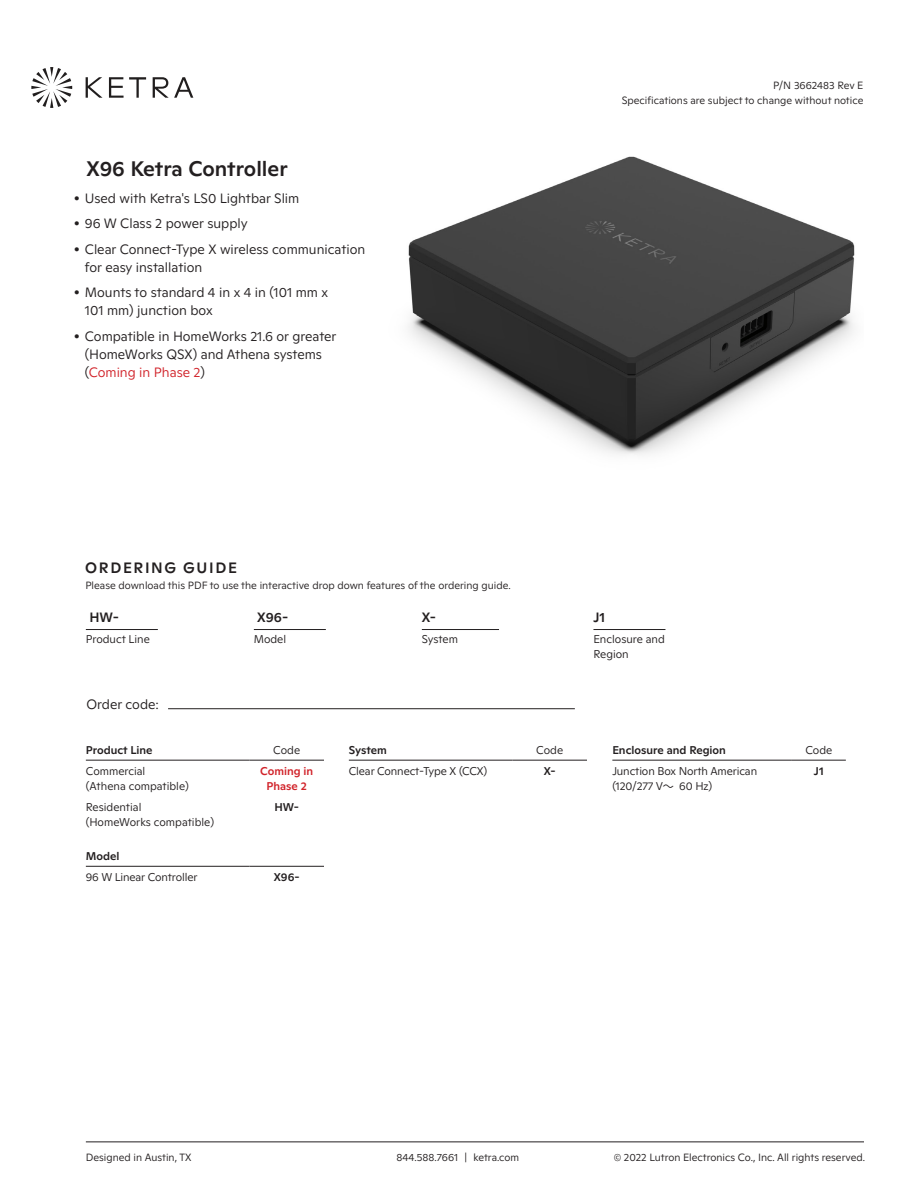
<style>
.page{position:relative;width:918px;height:1188px;background:#fff}
.page>*{position:absolute;margin:0;border:0;box-sizing:border-box;transform-origin:0 0}
.t1{font:500 21px "Ginto Normal";color:#231f20}
.t2{font:500 15px "Ginto Normal";letter-spacing:.11em;color:#231f20}
.Body_Copy{font:300 13.5px/18px "Ginto Normal";color:#231f20}
.Order_Guide_top_row{font:500 13.5px "Ginto Normal";color:#231f20}
.Order_Guide_bottom_r{font:300 11.25px/15px "Ginto Normal";letter-spacing:-.005em;color:#231f20}
.Order_Guide_bottom_r-2{font:500 11.25px "Ginto Normal";color:#231f20}
.Order_Guide_bottom_r-3{font:500 11.25px/15px "Ginto Normal";color:#d1232a;text-align:center}
.Footnotes{font:300 10.5px/15px "Ginto Normal";color:#231f20;text-align:right}
.s1{color:#d1232a}
.s2{font-family:"acdc";font-weight:400}
</style>
<div class="page">
<svg style="left:86px;top:77px;width:17px;height:21px"></svg>
<svg style="left:109px;top:77px;width:37px;height:21px"></svg>
<svg style="left:153px;top:77px;width:40px;height:21px"></svg>
<svg style="left:31px;top:67px;width:41px;height:41px"></svg>
<hr style="left:86px;top:1142px;width:778px;height:1px;background:#231f20">
<hr style="left:86px;top:629px;width:72px;height:1px;background:#231f20">
<hr style="left:254px;top:629px;width:72px;height:1px;background:#231f20">
<hr style="left:422px;top:629px;width:77px;height:1px;background:#231f20">
<hr style="left:593px;top:629px;width:72px;height:1px;background:#231f20">
<hr style="left:168px;top:708px;width:407px;height:1px;background:#231f20">
<hr style="left:86px;top:760px;width:163px;height:1px;background:#231f20">
<hr style="left:249px;top:760px;width:75px;height:1px;background:#231f20">
<hr style="left:86px;top:866px;width:163px;height:1px;background:#231f20">
<hr style="left:249px;top:866px;width:75px;height:1px;background:#231f20">
<hr style="left:349px;top:760px;width:163px;height:1px;background:#231f20">
<hr style="left:512px;top:760px;width:75px;height:1px;background:#231f20">
<hr style="left:612px;top:760px;width:180px;height:1px;background:#231f20">
<hr style="left:792px;top:760px;width:54px;height:1px;background:#231f20">
<img style="left:408px;top:156px;width:447px;height:299px">
<h2 class="t1" style="left:86px;top:153px;width:203px">X96 Ketra Controller</h2>
<p class="Body_Copy" style="left:85px;top:188px;width:216px">Used with Ketra's LS0 Lightbar Slim</p>
<p class="Body_Copy" style="left:85px;top:214px;width:164px">96 W Class 2 power supply</p>
<p class="Body_Copy" style="left:85px;top:239px;width:282px">Clear Connect-Type X wireless communication for easy installation</p>
<p class="Body_Copy" style="left:85px;top:283px;width:245px">Mounts to standard 4 in x 4 in (101 mm x<br>101 mm) junction box</p>
<p class="Body_Copy" style="left:85px;top:326px;width:253px">Compatible in HomeWorks 21.6 or greater (HomeWorks QSX) and Athena systems (<span class="s1">Coming in Phase 2</span>)</p>
<p class="Footnotes" style="left:622px;top:77px;width:243px">P/N 3662483 Rev E<br>Specifications are subject to change without notice</p>
<h3 class="t2" style="left:85px;top:557px;width:153px">ORDERING GUIDE</h3>
<p class="Order_Guide_top_row" style="left:89px;top:608px;width:31px">HW-</p>
<p class="Order_Guide_top_row" style="left:257px;top:608px;width:33px">X96-</p>
<p class="Order_Guide_top_row" style="left:422px;top:608px;width:16px">X-</p>
<p class="Order_Guide_top_row" style="left:593px;top:608px;width:13px">J1</p>
<p class="Order_Guide_bottom_r" style="left:86px;top:631px;width:65px">Product Line</p>
<p class="Order_Guide_bottom_r" style="left:254px;top:631px;width:34px">Model</p>
<p class="Order_Guide_bottom_r" style="left:422px;top:631px;width:38px">System</p>
<p class="Order_Guide_bottom_r" style="left:593px;top:631px;width:73px">Enclosure and<br>Region</p>
<p class="Body_Copy" style="left:87px;top:695px;width:74px">Order code:</p>
<p class="Footnotes" style="left:85px;top:577px;width:427px">Please download this PDF to use the interactive drop down features of the ordering guide.</p>
<p class="Order_Guide_bottom_r-2" style="left:86px;top:742px;width:68px">Product Line</p>
<p class="Order_Guide_bottom_r" style="left:273px;top:742px;width:28px">Code</p>
<p class="Order_Guide_bottom_r" style="left:86px;top:763px;width:105px">Commercial<br>(Athena compatible)</p>
<p class="Order_Guide_bottom_r-3" style="left:260px;top:763px;width:55px">Coming in<br>Phase 2</p>
<p class="Order_Guide_bottom_r" style="left:86px;top:799px;width:130px">Residential<br>(HomeWorks compatible)</p>
<p class="Order_Guide_bottom_r-2" style="left:274px;top:799px;width:26px">HW-</p>
<p class="Order_Guide_bottom_r-2" style="left:86px;top:848px;width:35px">Model</p>
<p class="Order_Guide_bottom_r" style="left:86px;top:869px;width:113px">96 W Linear Controller</p>
<p class="Order_Guide_bottom_r-2" style="left:274px;top:869px;width:27px">X96-</p>
<p class="Order_Guide_bottom_r-2" style="left:349px;top:742px;width:39px">System</p>
<p class="Order_Guide_bottom_r" style="left:536px;top:742px;width:28px">Code</p>
<p class="Order_Guide_bottom_r" style="left:349px;top:763px;width:140px">Clear Connect-Type X (CCX)</p>
<p class="Order_Guide_bottom_r-2" style="left:544px;top:763px;width:13px">X-</p>
<p class="Order_Guide_bottom_r-2" style="left:612px;top:742px;width:115px">Enclosure and Region</p>
<p class="Order_Guide_bottom_r" style="left:805px;top:742px;width:28px">Code</p>
<p class="Order_Guide_bottom_r" style="left:612px;top:763px;width:146px">Junction Box North American (120/277 V<span class="s2">~</span> 60 Hz)</p>
<p class="Order_Guide_bottom_r-2" style="left:814px;top:763px;width:11px">J1</p>
<p class="Footnotes" style="left:86px;top:1149px;width:107px">Designed in Austin, TX</p>
<p class="Footnotes" style="left:396px;top:1149px;width:124px">844.588.7661 | ketra.com</p>
<p class="Footnotes" style="left:614px;top:1149px;width:253px">© 2022 Lutron Electronics Co., Inc. All rights reserved.</p>
</div>
